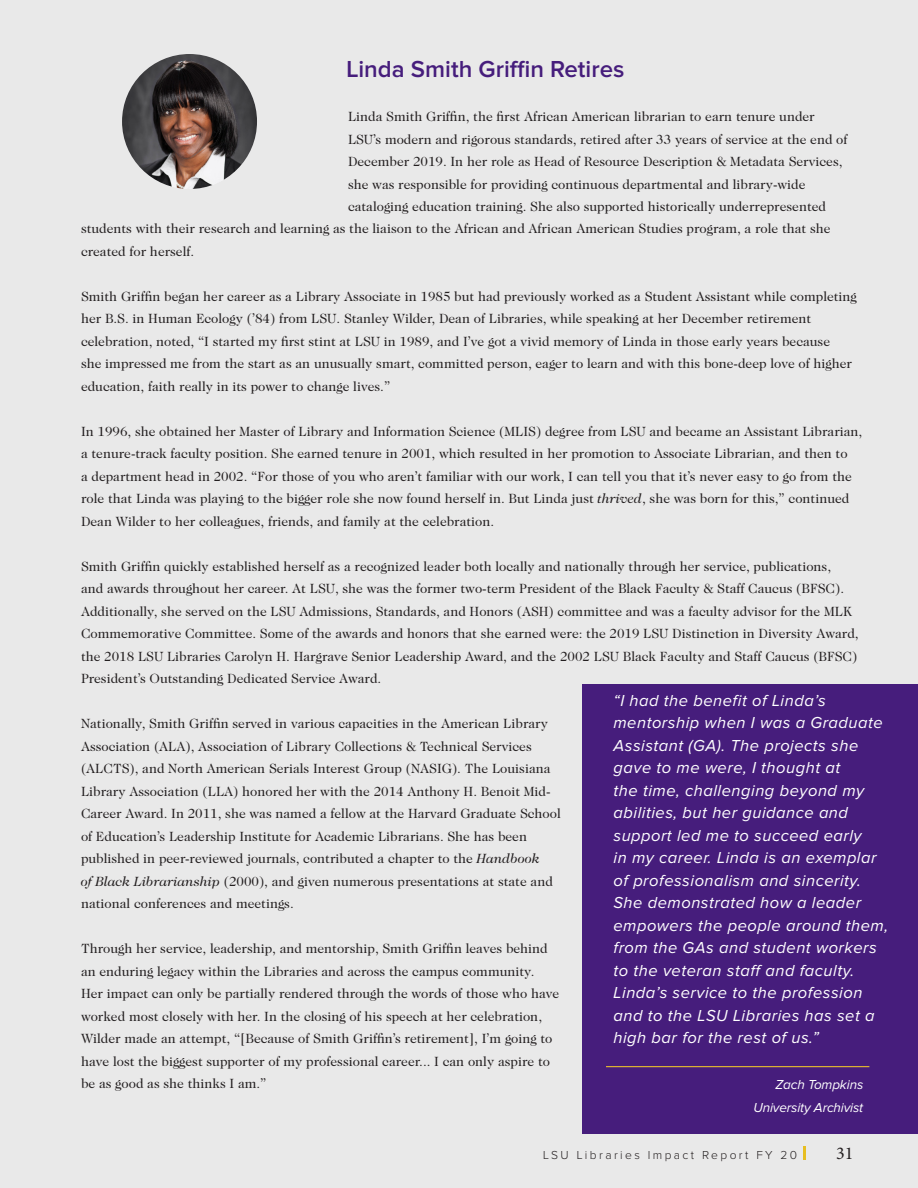
<style>
.page{position:relative;width:918px;height:1188px;background:#e9e9e9}
.page>*{position:absolute;margin:0;border:0;box-sizing:border-box;transform-origin:0 0}
.H1-Headline-Purple{font:600 24px "Proxima Nova";color:#461d7c}
.t1{font:18px "Minion Pro";color:#231f20}
.P-Quote{font:italic 16.5px/22.5px "Proxima Nova";letter-spacing:.03em;color:#fff}
.P-CopyText-Black{font:13.5px/22.5px "Caslon 224 Std";color:#231f20}
.P-Quote-Author{font:italic 13.5px "Proxima Nova";letter-spacing:-.01em;color:#fff}
.t2{font:300 12px "Proxima Nova";letter-spacing:.2em;color:#231f20}
.s1{font-style:italic}
</style>
<div class="page">
<div style="left:582px;top:684px;width:336px;height:450px;background:#461d7c"></div>
<img style="left:122px;top:54px;width:135px;height:135px;border-radius:68px">
<hr style="left:606px;top:1066px;width:263px;height:1px;background:#fdd023">
<h1 class="H1-Headline-Purple" style="left:346px;top:56px;width:280px">Linda Smith Griffin Retires</h1>
<p class="P-CopyText-Black" style="left:348px;top:105px;width:468px">Linda Smith Griffin, the first African American librarian to earn tenure under</p>
<p class="P-CopyText-Black" style="left:348px;top:128px;width:501px">LSU’s modern and rigorous standards, retired after 33 years of service at the end of</p>
<p class="P-CopyText-Black" style="left:348px;top:150px;width:496px">December 2019. In her role as Head of Resource Description &amp; Metadata Services,</p>
<p class="P-CopyText-Black" style="left:348px;top:173px;width:459px">she was responsible for providing continuous departmental and library-wide</p>
<p class="P-CopyText-Black" style="left:348px;top:195px;width:480px">cataloging education training. She also supported historically underrepresented</p>
<p class="P-CopyText-Black" style="left:81px;top:217px;width:751px">students with their research and learning as the liaison to the African and African American Studies program, a role that she</p>
<p class="P-CopyText-Black" style="left:81px;top:240px;width:115px">created for herself.</p>
<p class="P-CopyText-Black" style="left:81px;top:285px;width:777px">Smith Griffin began her career as a Library Associate in 1985 but had previously worked as a Student Assistant while completing her B.S. in Human Ecology (’84) from LSU. Stanley Wilder, Dean of Libraries, while speaking at her December retirement celebration, noted, “I started my first stint at LSU in 1989, and I’ve got a vivid memory of Linda in those early years because<br>she impressed me from the start as an unusually smart, committed person, eager to learn and with this bone-deep love of higher education, faith really in its power to change lives.”</p>
<p class="P-CopyText-Black" style="left:81px;top:420px;width:783px">In 1996, she obtained her Master of Library and Information Science (MLIS) degree from LSU and became an Assistant Librarian, a tenure-track faculty position. She earned tenure in 2001, which resulted in her promotion to Associate Librarian, and then to<br>a department head in 2002. “For those of you who aren’t familiar with our work, I can tell you that it’s never easy to go from the role that Linda was playing to the bigger role she now found herself in. But Linda just <span class="s1">thrived</span>, she was born for this,” continued Dean Wilder to her colleagues, friends, and family at the celebration.</p>
<p class="P-CopyText-Black" style="left:81px;top:555px;width:779px">Smith Griffin quickly established herself as a recognized leader both locally and nationally through her service, publications,<br>and awards throughout her career. At LSU, she was the former two-term President of the Black Faculty &amp; Staff Caucus (BFSC).<br>Additionally, she served on the LSU Admissions, Standards, and Honors (ASH) committee and was a faculty advisor for the MLK Commemorative Committee. Some of the awards and honors that she earned were: the 2019 LSU Distinction in Diversity Award, the 2018 LSU Libraries Carolyn H. Hargrave Senior Leadership Award, and the 2002 LSU Black Faculty and Staff Caucus (BFSC)<br>President’s Outstanding Dedicated Service Award.</p>
<p class="P-CopyText-Black" style="left:81px;top:713px;width:481px">Nationally, Smith Griffin served in various capacities in the American Library Association (ALA), Association of Library Collections &amp; Technical Services (ALCTS), and North American Serials Interest Group (NASIG). The Louisiana Library Association (LLA) honored her with the 2014 Anthony H. Benoit Mid-Career Award. In 2011, she was named a fellow at the Harvard Graduate School of Education’s Leadership Institute for Academic Librarians. She has been published in peer-reviewed journals, contributed a chapter to the <span class="s1">Handbook<br>of Black Librarianship</span> (2000), and given numerous presentations at state and national conferences and meetings.</p>
<p class="P-CopyText-Black" style="left:81px;top:938px;width:480px">Through her service, leadership, and mentorship, Smith Griffin leaves behind an enduring legacy within the Libraries and across the campus community.<br>Her impact can only be partially rendered through the words of those who have worked most closely with her. In the closing of his speech at her celebration, Wilder made an attempt, “[Because of Smith Griffin’s retirement], I’m going to have lost the biggest supporter of my professional career... I can only aspire to be as good as she thinks I am.”</p>
<p class="P-Quote" style="left:614px;top:690px;width:276px">“I had the benefit of Linda’s mentorship when I was a Graduate<br>Assistant (GA). The projects she gave to me were, I thought at<br>the time, challenging beyond my abilities, but her guidance and support led me to succeed early<br>in my career. Linda is an exemplar of professionalism and sincerity.<br>She demonstrated how a leader empowers the people around them, from the GAs and student workers to the veteran staff and faculty.<br>Linda’s service to the profession and to the LSU Libraries has set a high bar for the rest of us.”</p>
<p class="P-Quote-Author" style="left:775px;top:1077px;width:89px">Zach Tompkins</p>
<p class="P-Quote-Author" style="left:753px;top:1100px;width:111px">University Archivist</p>
<p class="t2" style="left:543px;top:1148px;width:256px">LSU Libraries Impact Report FY 20</p>
<h2 class="t1" style="left:836px;top:1141px;width:19px">31</h2>
</div>
